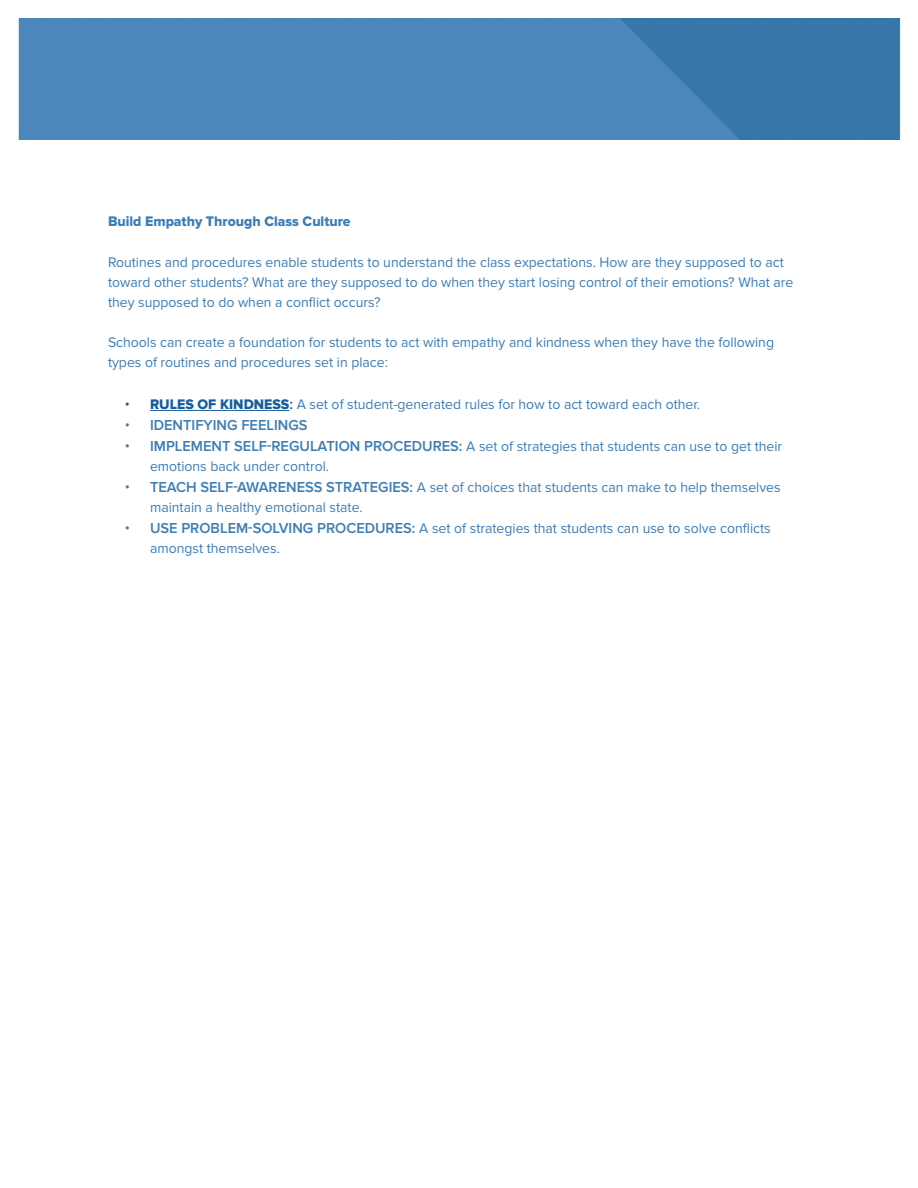
<style>
.page{position:relative;width:918px;height:1188px;background:#fff}
.page>*{position:absolute;margin:0;border:0;box-sizing:border-box;transform-origin:0 0}
.t1{font:600 15px "Proxima Nova";color:#3c7db4}
.t2{font:14.4px/20.1px "Proxima Nova";color:#3c7db4}
.t3{font:14.4px "Proxima Nova Extrabld";color:#3c7db4}
.s1{color:#175d9e}
.s2{font-family:"Proxima Nova Extrabld";color:#175d9e}
.s3{font-weight:600;font-size:15px;color:#175d9e}
.s4{font-weight:400}
.s5{font-size:15px}
.s6{font-weight:600;font-size:15px}
</style>
<div class="page">
<svg style="left:18px;top:18px;width:883px;height:393px"></svg>
<p class="t3" style="left:108px;top:213px;width:244px">Build Empathy Through Class Culture</p>
<p class="t2" style="left:108px;top:252px;width:687px">Routines and procedures enable students to understand the class expectations. How are they supposed to act toward other students? What are they supposed to do when they start losing control of their emotions? What are they supposed to do when a conflict occurs?</p>
<p class="t2" style="left:108px;top:333px;width:668px">Schools can create a foundation for students to act with empathy and kindness when they have the following types of routines and procedures set in place:</p>
<p class="t2" style="left:125px;top:394px;width:577px"><span class="s1">•</span> <span class="s2">RULES OF KINDNESS</span><span class="s3">:</span> A set of student-generated rules for how to act toward each other.</p>
<p class="t1" style="left:125px;top:416px;width:184px"><span class="s4">•</span> IDENTIFYING FEELINGS</p>
<p class="t2" style="left:150px;top:436px;width:634px;text-indent:-25px"><span class="s5">•</span> <span class="s6">IMPLEMENT SELF-REGULATION PROCEDURES:</span> A set of strategies that students can use to get their emotions back under control.</p>
<p class="t2" style="left:150px;top:477px;width:632px;text-indent:-25px"><span class="s5">•</span> <span class="s6">TEACH SELF-AWARENESS STRATEGIES:</span> A set of choices that students can make to help themselves maintain a healthy emotional state.</p>
<p class="t2" style="left:150px;top:518px;width:622px;text-indent:-25px"><span class="s5">•</span> <span class="s6">USE PROBLEM-SOLVING PROCEDURES:</span> A set of strategies that students can use to solve conflicts amongst themselves.</p>
</div>
